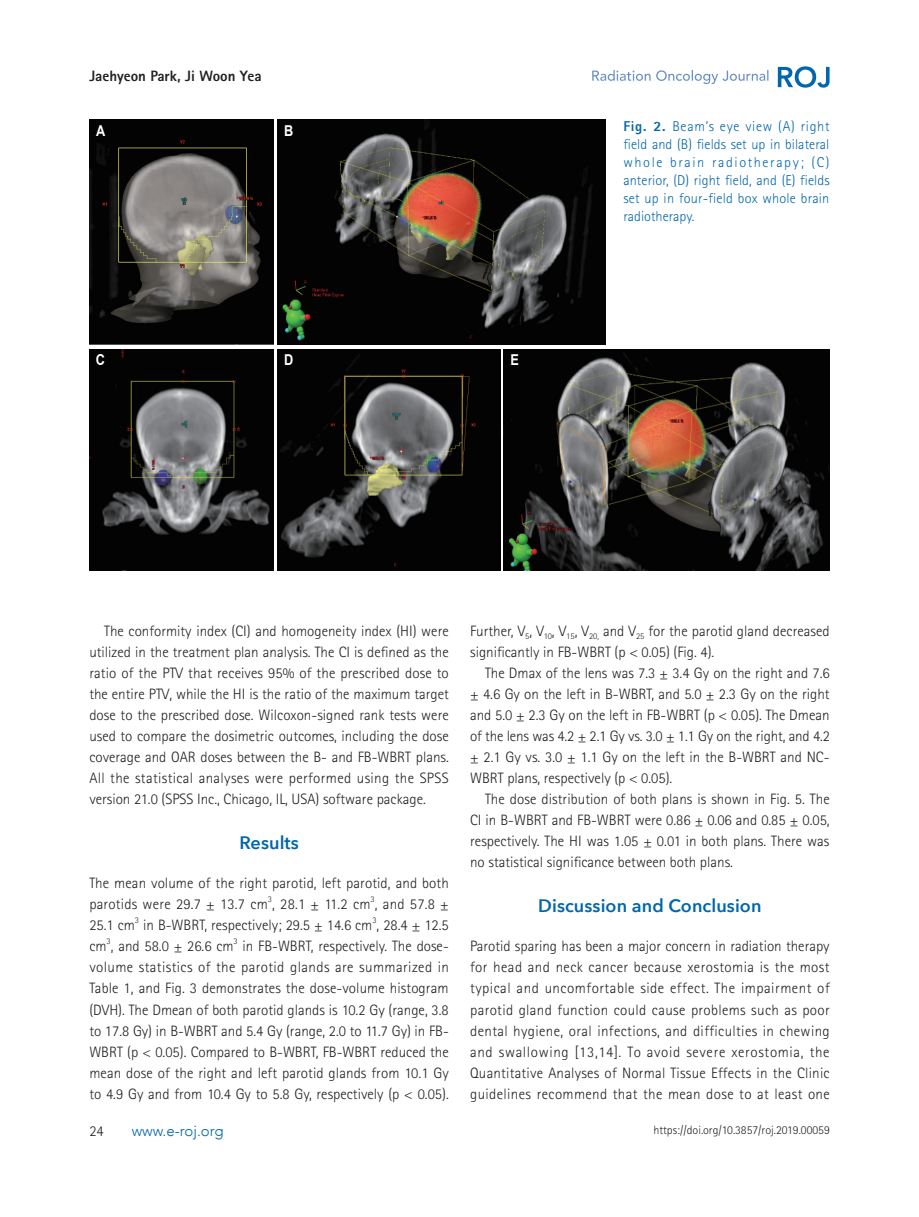
<style>
.page{position:relative;width:919px;height:1217px;background:#fff}
.page>*{position:absolute;margin:0;border:0;box-sizing:border-box;transform-origin:0 0}
.본문큰제목{font:600 18px "Avenir Next";letter-spacing:.005em;color:#0166ac}
.본문첫줄없는것{font:300 15px/21px "Rotis Sans Serif";letter-spacing:.005em;color:#231f20}
.본문{font:300 15px/21px "Rotis Sans Serif";color:#231f20;text-align:justify}
.t1{font:800 15px "Rotis Sans Serif";color:#231f20}
.t2{font:300 15px "Avenir LT";color:#0166ac}
.A{font:700 15px "Arial";color:#fff;scale:.85 1}
.저자명{font:300 15px "Rotis Sans Serif";color:#231f20}
.표제목{font:300 14.25px/18px "Rotis Sans Serif";letter-spacing:.015em;color:#0166ac;text-align:justify}
.t3{font:300 12px "Rotis Sans Serif";color:#231f20}
.본문첫줄없는것-2{font:300 8.7px "Rotis Sans Serif";color:#231f20}
.s1{font-weight:800}
</style>
<div class="page">
<svg style="left:777px;top:66px;width:52px;height:22px"></svg>
<svg style="left:592px;top:70px;width:176px;height:14px"></svg>
<img style="left:89px;top:119px;width:184px;height:226px">
<img style="left:278px;top:119px;width:327px;height:226px">
<img style="left:89px;top:349px;width:184px;height:221px">
<img style="left:278px;top:349px;width:222px;height:221px">
<img style="left:503px;top:349px;width:326px;height:221px">
<p class="t1" style="left:89px;top:67px;width:174px">Jaehyeon Park, Ji Woon Yea</p>
<p class="A" style="left:96px;top:121px;width:12px">A</p>
<p class="A" style="left:284px;top:121px;width:12px">B</p>
<p class="A" style="left:96px;top:350px;width:12px">C</p>
<p class="A" style="left:284px;top:350px;width:12px">D</p>
<p class="A" style="left:510px;top:350px;width:12px">E</p>
<p class="표제목" style="left:623px;top:117px;width:208px"><span class="s1">Fig. 2.</span> Beam’s eye view (A) right field and (B) fields set up in bilateral whole brain radiotherapy; (C) anterior, (D) right field, and (E) fields set up in four-field box whole brain radiotherapy.</p>
<p class="본문" style="left:89px;top:620px;width:361px;text-indent:15px">The conformity index (CI) and homogeneity index (HI) were utilized in the treatment plan analysis. The CI is defined as the ratio of the PTV that receives 95% of the prescribed dose to the entire PTV, while the HI is the ratio of the maximum target dose to the prescribed dose. Wilcoxon-signed rank tests were used to compare the dosimetric outcomes, including the dose coverage and OAR doses between the B- and FB-WBRT plans.<br>All the statistical analyses were performed using the SPSS version 21.0 (SPSS Inc., Chicago, IL, USA) software package.</p>
<p class="본문큰제목" style="left:239px;top:831px;width:61px">Results</p>
<p class="본문첫줄없는것" style="left:89px;top:872px;width:361px">The mean volume of the right parotid, left parotid, and both parotids were 29.7 ± 13.7 cm , 28.1 ± 11.2 cm , and 57.8 ±</p>
<p class="본문첫줄없는것-2" style="left:268px;top:894px;width:6px">3</p>
<p class="본문첫줄없는것-2" style="left:370px;top:894px;width:6px">3</p>
<p class="본문첫줄없는것-2" style="left:135px;top:915px;width:6px">3</p>
<p class="본문첫줄없는것" style="left:143px;top:914px;width:307px">in B-WBRT, respectively; 29.5 ± 14.6 cm , 28.4 ± 12.5</p>
<p class="본문첫줄없는것-2" style="left:372px;top:915px;width:6px">3</p>
<p class="본문첫줄없는것" style="left:89px;top:914px;width:47px">25.1 cm</p>
<p class="본문첫줄없는것-2" style="left:107px;top:936px;width:6px">3</p>
<p class="본문첫줄없는것-2" style="left:234px;top:936px;width:6px">3</p>
<p class="본문첫줄없는것" style="left:89px;top:935px;width:361px;text-align:justify;text-indent:153px">in FB-WBRT, respectively. The dose&shy;volume statistics of the parotid glands are summarized in Table 1, and Fig. 3 demonstrates the dose-volume histogram (DVH). The Dmean of both parotid glands is 10.2 Gy (range, 3.8 to 17.8 Gy) in B-WBRT and 5.4 Gy (range, 2.0 to 11.7 Gy) in FB-WBRT (p &lt; 0.05). Compared to B-WBRT, FB-WBRT reduced the mean dose of the right and left parotid glands from 10.1 Gy to 4.9 Gy and from 10.4 Gy to 5.8 Gy, respectively (p &lt; 0.05).</p>
<p class="본문첫줄없는것" style="left:89px;top:935px;width:146px">cm , and 58.0 ± 26.6 cm</p>
<p class="본문첫줄없는것" style="left:470px;top:620px;width:361px">Further, V<sub>5</sub>, V<sub>10</sub>, V<sub>15</sub>, V<sub>20,</sub> and V<sub>25</sub> for the parotid gland decreased significantly in FB-WBRT (p &lt; 0.05) (Fig. 4).</p>
<p class="본문" style="left:470px;top:662px;width:361px;text-indent:15px">The Dmax of the lens was 7.3 ± 3.4 Gy on the right and 7.6 ± 4.6 Gy on the left in B-WBRT, and 5.0 ± 2.3 Gy on the right and 5.0 ± 2.3 Gy on the left in FB-WBRT (p &lt; 0.05). The Dmean of the lens was 4.2 ± 2.1 Gy vs. 3.0 ± 1.1 Gy on the right, and 4.2 ± 2.1 Gy vs. 3.0 ± 1.1 Gy on the left in the B-WBRT and NC-WBRT plans, respectively (p &lt; 0.05).</p>
<p class="본문" style="left:470px;top:788px;width:361px;text-indent:15px">The dose distribution of both plans is shown in Fig. 5. The CI in B-WBRT and FB-WBRT were 0.86 ± 0.06 and 0.85 ± 0.05, respectively. The HI was 1.05 ± 0.01 in both plans. There was no statistical significance between both plans.</p>
<p class="본문큰제목" style="left:538px;top:894px;width:225px">Discussion and Conclusion</p>
<p class="본문첫줄없는것" style="left:470px;top:935px;width:361px;text-align:justify">Parotid sparing has been a major concern in radiation therapy for head and neck cancer because xerostomia is the most typical and uncomfortable side effect. The impairment of parotid gland function could cause problems such as poor dental hygiene, oral infections, and difficulties in chewing and swallowing [13,14]. To avoid severe xerostomia, the Quantitative Analyses of Normal Tissue Effects in the Clinic guidelines recommend that the mean dose to at least one</p>
<p class="저자명" style="left:89px;top:1122px;width:16px">24</p>
<p class="t2" style="left:132px;top:1121px;width:94px">www.e-roj.org</p>
<p class="t3" style="left:653px;top:1122px;width:178px">https://doi.org/10.3857/roj.2019.00059</p>
</div>
